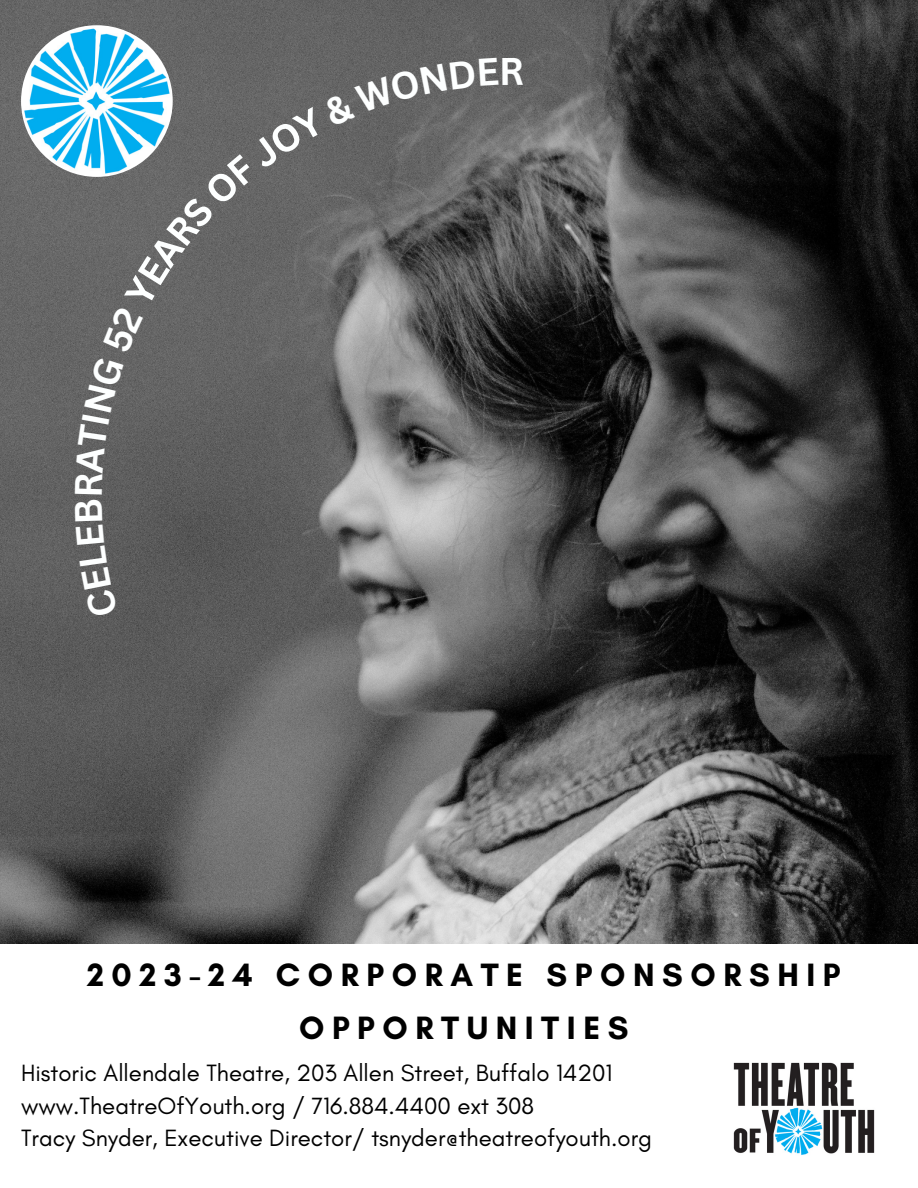
<style>
.page{position:relative;width:918px;height:1188px;background:#fff}
.page>*{position:absolute;margin:0;border:0;box-sizing:border-box;transform-origin:0 0}
.t1{font:700 37.5px "Canva Sans";color:#fdffff}
.t2{font:700 32.85px/52.8px "Glacial Indifference";letter-spacing:.23em;color:#000;text-align:center}
.t3{font:24px "Glacial Indifference";color:#000}
</style>
<div class="page">
<img style="left:0;top:0;width:918px;height:943px">
<img style="left:21px;top:25px;width:152px;height:152px;border-radius:50%">
<img style="left:733px;top:1062px;width:142px;height:93px">
<svg style="left:75px;top:58px;width:424px;height:560px;background:#6a6e6f"></svg>
<p class="t1" style="left:499px;top:45px;width:27px">R</p>
<p class="t2" style="left:87px;top:948px;width:755px">2023-24 CORPORATE SPONSORSHIP<br>OPPORTUNITIES</p>
<p class="t3" style="left:21px;top:1058px;width:593px">Historic Allendale Theatre, 203 Allen Street, Buffalo 14201</p>
<p class="t3" style="left:21px;top:1091px;width:515px">www.TheatreOfYouth.org / 716.884.4400 ext 308</p>
<p class="t3" style="left:21px;top:1124px;width:632px">Tracy Snyder, Executive Director/ tsnyder@theatreofyouth.org</p>
</div>
